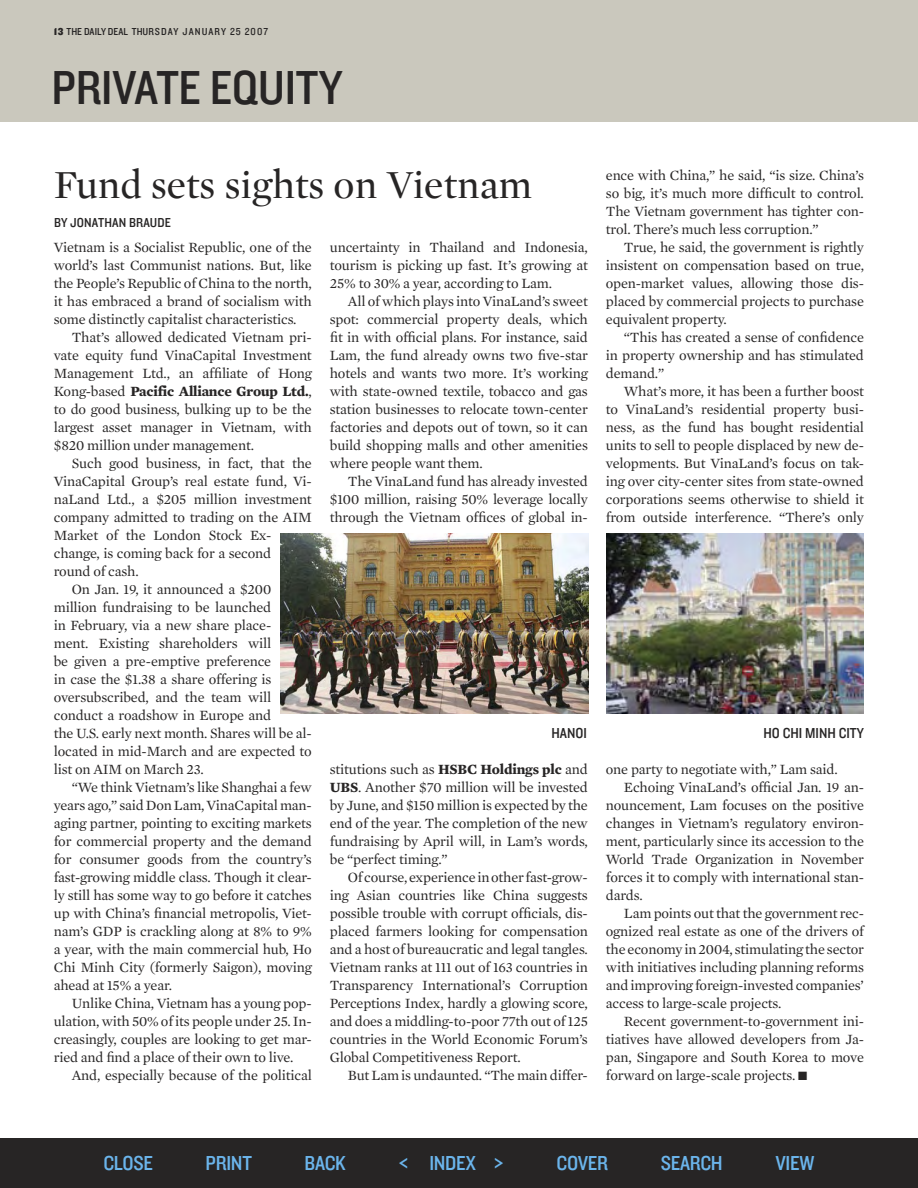
<style>
.page{position:relative;width:918px;height:1188px;background:#fff}
.page>*{position:absolute;margin:0;border:0;box-sizing:border-box;transform-origin:0 0}
.t1{font:49.5px "Knockout HTF3 News 3";letter-spacing:-.005em;color:#272525}
.t2{font:40.5px "Mercury Display HTF Roman";color:#272525}
.t3{font:21px "Knockout HTF3 Listings 3";letter-spacing:-.015em;color:#6bb5ec}
.t4{font:15px "Knockout HTF3 News 3";color:#272525}
.t5{font:14.4px/18px "Mercury News HTF1 Roman";letter-spacing:-.015em;color:#272525;text-align:justify}
.t6{font:14.4px "Mercury News HTF1 Bold";letter-spacing:-.015em;color:#272525}
.t7{font:13.5px "Knockout HTF3 News 3";letter-spacing:.01em;color:#272525}
.t8{font:10.5px "Knockout HTF3 News 3";letter-spacing:.08em;color:#272525}
.s1{font-family:"Knockout HTF71 Full Middlewt"}
.s2{font-family:"Mercury News HTF1 Roman"}
.s3{font-family:"Mercury News HTF1 Bold"}
</style>
<div class="page">
<div style="left:0;top:1138px;width:918px;height:50px;background:#272525"></div>
<div style="left:0;top:0;width:918px;height:122px;background:#cac8bd"></div>
<img style="left:280px;top:534px;width:308px;height:179px">
<img style="left:607px;top:534px;width:257px;height:179px">
<p class="t8" style="left:54px;top:26px;width:216px"><span class="s1">13</span> THE DAILY DEAL THURSDAY JANUARY 25 2007</p>
<h1 class="t1" style="left:52px;top:61px;width:292px">PRIVATE EQUITY</h1>
<h2 class="t2" style="left:54px;top:162px;width:480px">Fund sets sights on Vietnam</h2>
<p class="t7" style="left:54px;top:216px;width:119px">BY JONATHAN BRAUDE</p>
<p class="t5" style="left:606px;top:166px;width:260px">ence with China,” he said, “is size. China’s so big, it’s much more difficult to control.<br>The Vietnam government has tighter con&shy;trol. There’s much less corruption.”</p>
<p class="t5" style="left:606px;top:238px;width:260px;text-indent:18px">True, he said, the government is rightly insistent on compensation based on true, open-market values, allowing those dis&shy;placed by commercial projects to purchase equivalent property.</p>
<p class="t5" style="left:606px;top:328px;width:260px;text-indent:18px">“This has created a sense of confidence in property ownership and has stimulated demand.”</p>
<p class="t5" style="left:606px;top:382px;width:260px;text-indent:18px">What’s more, it has been a further boost to VinaLand’s residential property busi&shy;ness, as the fund has bought residential units to sell to people displaced by new de&shy;velopments. But VinaLand’s focus on tak&shy;ing over city-center sites from state-owned corporations seems otherwise to shield it from outside interference. “There’s only</p>
<p class="t5" style="left:54px;top:238px;width:260px">Vietnam is a Socialist Republic, one of the world’s last Communist nations. But, like the People’s Republic of China to the north, it has embraced a brand of socialism with some distinctly capitalist characteristics.</p>
<p class="t5" style="left:54px;top:328px;width:260px;text-indent:18px">That’s allowed dedicated Vietnam pri&shy;vate equity fund VinaCapital Investment Management Ltd., an affiliate of Hong</p>
<p class="t6" style="left:54px;top:382px;width:260px"><span class="s2">Kong-based</span> Pacific Alliance Group Ltd.<span class="s2">,</span></p>
<p class="t5" style="left:54px;top:400px;width:260px">to do good business, bulking up to be the largest asset manager in Vietnam, with $820 million under management.</p>
<p class="t5" style="left:72px;top:454px;width:242px">Such good business, in fact, that the</p>
<p class="t5" style="left:54px;top:472px;width:260px">VinaCapital Group’s real estate fund, Vi-</p>
<p class="t5" style="left:54px;top:490px;width:260px">naLand Ltd., a $205 million investment</p>
<p class="t5" style="left:54px;top:508px;width:260px">company admitted to trading on the AIM</p>
<p class="t5" style="left:54px;top:526px;width:219px">Market of the London Stock Ex-</p>
<p class="t5" style="left:54px;top:544px;width:219px">change, is coming back for a second</p>
<p class="t5" style="left:54px;top:562px;width:86px">round of cash.</p>
<p class="t5" style="left:72px;top:580px;width:201px">On Jan. 19, it announced a $200</p>
<p class="t5" style="left:54px;top:598px;width:219px">million fundraising to be launched</p>
<p class="t5" style="left:54px;top:616px;width:219px">in February, via a new share place-</p>
<p class="t5" style="left:54px;top:634px;width:219px">ment. Existing shareholders will</p>
<p class="t5" style="left:54px;top:652px;width:219px">be given a pre-emptive preference</p>
<p class="t5" style="left:54px;top:670px;width:219px">in case the $1.38 a share offering is</p>
<p class="t5" style="left:54px;top:688px;width:219px">oversubscribed, and the team will</p>
<p class="t5" style="left:54px;top:706px;width:219px">conduct a roadshow in Europe and</p>
<p class="t5" style="left:54px;top:724px;width:260px">the U.S. early next month. Shares will be al-</p>
<p class="t5" style="left:54px;top:742px;width:260px">located in mid-March and are expected to</p>
<p class="t5" style="left:54px;top:760px;width:152px">list on AIM on March 23.</p>
<p class="t5" style="left:72px;top:778px;width:242px">“We think Vietnam’s like Shanghai a few</p>
<p class="t5" style="left:54px;top:796px;width:260px">years ago,” said Don Lam, VinaCapital man-</p>
<p class="t5" style="left:54px;top:814px;width:260px">aging partner, pointing to exciting markets</p>
<p class="t5" style="left:54px;top:832px;width:260px">for commercial property and the demand</p>
<p class="t5" style="left:54px;top:850px;width:260px">for consumer goods from the country’s</p>
<p class="t5" style="left:54px;top:868px;width:260px">fast-growing middle class. Though it clear-</p>
<p class="t5" style="left:54px;top:886px;width:260px">ly still has some way to go before it catches</p>
<p class="t5" style="left:54px;top:904px;width:260px">up with China’s financial metropolis, Viet-</p>
<p class="t5" style="left:54px;top:922px;width:260px">nam’s GDP is crackling along at 8% to 9%</p>
<p class="t5" style="left:54px;top:940px;width:260px">a year, with the main commercial hub, Ho</p>
<p class="t5" style="left:54px;top:958px;width:260px">Chi Minh City (formerly Saigon), moving</p>
<p class="t5" style="left:54px;top:976px;width:120px">ahead at 15% a year.</p>
<p class="t5" style="left:72px;top:994px;width:242px">Unlike China, Vietnam has a young pop-</p>
<p class="t5" style="left:54px;top:1012px;width:260px">ulation, with 50% of its people under 25. In-</p>
<p class="t5" style="left:54px;top:1030px;width:260px">creasingly, couples are looking to get mar-</p>
<p class="t5" style="left:54px;top:1048px;width:241px">ried and find a place of their own to live.</p>
<p class="t5" style="left:72px;top:1066px;width:242px">And, especially because of the political</p>
<p class="t5" style="left:330px;top:238px;width:260px">uncertainty in Thailand and Indonesia, tourism is picking up fast. It’s growing at 25% to 30% a year, according to Lam.</p>
<p class="t5" style="left:330px;top:292px;width:260px;text-indent:18px">All of which plays into VinaLand’s sweet spot: commercial property deals, which fit in with official plans. For instance, said Lam, the fund already owns two five-star hotels and wants two more. It’s working with state-owned textile, tobacco and gas station businesses to relocate town-center factories and depots out of town, so it can build shopping malls and other amenities where people want them.</p>
<p class="t5" style="left:330px;top:472px;width:260px;text-indent:18px">The VinaLand fund has already invested $100 million, raising 50% leverage locally through the Vietnam offices of global in-</p>
<p class="t4" style="left:551px;top:725px;width:37px">HANOI</p>
<p class="t4" style="left:764px;top:725px;width:102px">HO CHI MINH CITY</p>
<p class="t5" style="left:330px;top:760px;width:260px">stitutions such as <span class="s3">HSBC Holdings plc</span> and <span class="s3">UBS</span>. Another $70 million will be invested by June, and $150 million is expected by the end of the year. The completion of the new fundraising by April will, in Lam’s words, be “perfect timing.”</p>
<p class="t5" style="left:330px;top:868px;width:260px;text-indent:18px">Of course, experience in other fast-grow&shy;ing Asian countries like China suggests possible trouble with corrupt officials, dis&shy;placed farmers looking for compensation and a host of bureaucratic and legal tangles.<br>Vietnam ranks at 111 out of 163 countries in Transparency International’s Corruption Perceptions Index, hardly a glowing score, and does a middling-to-poor 77th out of 125 countries in the World Economic Forum’s Global Competitiveness Report.</p>
<p class="t5" style="left:348px;top:1066px;width:242px">But Lam is undaunted. “The main differ-</p>
<p class="t5" style="left:606px;top:760px;width:233px">one party to negotiate with,” Lam said.</p>
<p class="t5" style="left:624px;top:778px;width:242px">Echoing VinaLand’s official Jan. 19 an-</p>
<p class="t5" style="left:606px;top:796px;width:260px">nouncement, Lam focuses on the positive</p>
<p class="t5" style="left:606px;top:814px;width:260px">changes in Vietnam’s regulatory environ-</p>
<p class="t5" style="left:606px;top:832px;width:260px">ment, particularly since its accession to the</p>
<p class="t5" style="left:606px;top:850px;width:260px">World Trade Organization in November</p>
<p class="t5" style="left:606px;top:868px;width:260px">forces it to comply with international stan-</p>
<p class="t5" style="left:606px;top:886px;width:38px">dards.</p>
<p class="t5" style="left:624px;top:904px;width:242px">Lam points out that the government rec-</p>
<p class="t5" style="left:606px;top:922px;width:260px">ognized real estate as one of the drivers of</p>
<p class="t5" style="left:606px;top:940px;width:260px">the economy in 2004, stimulating the sector</p>
<p class="t5" style="left:606px;top:958px;width:260px">with initiatives including planning reforms</p>
<p class="t5" style="left:606px;top:976px;width:260px">and improving foreign-invested companies’</p>
<p class="t5" style="left:606px;top:994px;width:177px">access to large-scale projects.</p>
<p class="t5" style="left:624px;top:1012px;width:242px">Recent government-to-government ini-</p>
<p class="t5" style="left:606px;top:1030px;width:260px">tiatives have allowed developers from Ja-</p>
<p class="t5" style="left:606px;top:1048px;width:260px">pan, Singapore and South Korea to move</p>
<p class="t5" style="left:606px;top:1066px;width:203px">forward on large-scale projects. ■</p>
<h3 class="t3" style="left:104px;top:1152px;width:51px">CLOSE</h3>
<h3 class="t3" style="left:206px;top:1152px;width:48px">PRINT</h3>
<h3 class="t3" style="left:305px;top:1152px;width:43px">BACK</h3>
<h3 class="t3" style="left:399px;top:1152px;width:107px">&lt; INDEX &gt;</h3>
<h3 class="t3" style="left:557px;top:1152px;width:53px">COVER</h3>
<h3 class="t3" style="left:661px;top:1152px;width:64px">SEARCH</h3>
<h3 class="t3" style="left:775px;top:1152px;width:40px">VIEW</h3>
</div>
